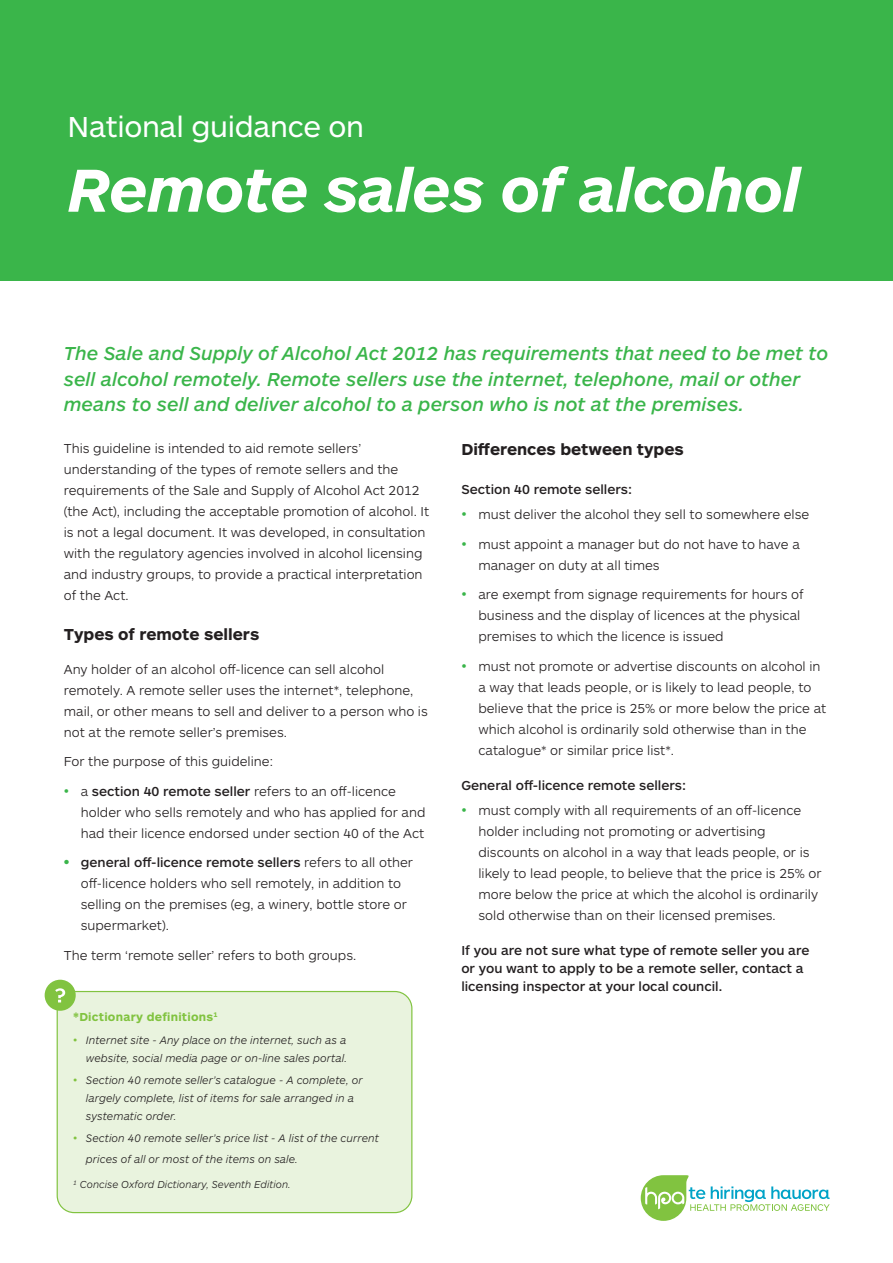
<style>
.page{position:relative;width:893px;height:1263px;background:#fff}
.page>*{position:absolute;margin:0;border:0;box-sizing:border-box;transform-origin:0 0}
.t1{font:italic 700 63px "ARS Maquette Pro";letter-spacing:-.01em;color:#fff}
.t2{font:30px "ARS Maquette Pro";letter-spacing:-.01em;color:#fff}
.Intro{font:italic 500 19.5px/25.5px "ARS Maquette Pro";color:#3ab54a}
.Subhead{font:700 16.5px "ARS Maquette Pro";color:#231f20}
.Body_Copy{font:300 13.5px/21px "ARS Maquette Pro";color:#231f20}
.Subhead_2{font:500 13.5px/18px "ARS Maquette Pro";color:#231f20}
.t3{font:700 12px "ARS Maquette Pro";letter-spacing:.02em;color:#81c340}
.t4{font:italic 300 11.25px/18px "ARS Maquette Pro";color:#231f20}
.Body_Copy-2{font:italic 300 10.5px "ARS Maquette Pro";color:#231f20}
.s1{font-size:15px;color:#3ab54a}
.s2{font-weight:500}
.s3{font-weight:500;font-size:15px;color:#3ab54a}
.s4{font-style:normal;font-size:12px;color:#81c340}
</style>
<div class="page">
<div style="left:0;top:0;width:893px;height:281px;background:#3ab54a"></div>
<svg style="left:641px;top:1175px;width:189px;height:46px"></svg>
<div style="left:57px;top:991px;width:355px;height:221px;background:#e9f3de;border-radius:17px"></div>
<div style="left:57px;top:991px;width:355px;height:222px;border:1px solid #81c340;border-radius:17px"></div>
<div style="left:46px;top:981px;width:28px;height:28px;background:#81c340;border-radius:50%"></div>
<div style="left:45px;top:980px;width:31px;height:31px;border:3px solid #81c340;border-radius:50%"></div>
<svg style="left:55px;top:988px;width:10px;height:14px"></svg>
<p class="t2" style="left:68px;top:107px;width:298px">National guidance on</p>
<p class="t1" style="left:68px;top:149px;width:734px">Remote sales of alcohol</p>
<p class="Intro" style="left:64px;top:339px;width:766px">The Sale and Supply of Alcohol Act 2012 has requirements that need to be met to sell alcohol remotely. Remote sellers use the internet, telephone, mail or other means to sell and deliver alcohol to a person who is not at the premises.</p>
<p class="Body_Copy" style="left:64px;top:437px;width:367px">This guideline is intended to aid remote sellers’ understanding of the types of remote sellers and the requirements of the Sale and Supply of Alcohol Act 2012 (the Act), including the acceptable promotion of alcohol. It is not a legal document. It was developed, in consultation with the regulatory agencies involved in alcohol licensing and industry groups, to provide a practical interpretation of the Act.</p>
<p class="Subhead" style="left:64px;top:623px;width:197px">Types of remote sellers</p>
<p class="Body_Copy" style="left:64px;top:658px;width:366px">Any holder of an alcohol off-licence can sell alcohol remotely. A remote seller uses the internet*, telephone, mail, or other means to sell and deliver to a person who is not at the remote seller’s premises.</p>
<p class="Body_Copy" style="left:64px;top:750px;width:211px">For the purpose of this guideline:</p>
<p class="Body_Copy" style="left:81px;top:780px;width:346px;text-indent:-17px"><span class="s1">•</span> a <span class="s2">section 40 remote seller</span> refers to an off-licence holder who sells remotely and who has applied for and had their licence endorsed under section 40 of the Act</p>
<p class="Body_Copy" style="left:81px;top:851px;width:334px;text-indent:-17px"><span class="s3">•</span> <span class="s2">general off-licence remote sellers</span> refers to all other off-licence holders who sell remotely, in addition to selling on the premises (eg, a winery, bottle store or supermarket).</p>
<p class="Body_Copy" style="left:64px;top:944px;width:294px">The term ‘remote seller’ refers to both groups.</p>
<p class="Subhead" style="left:461px;top:438px;width:224px">Differences between types</p>
<p class="Subhead_2" style="left:461px;top:480px;width:172px">Section 40 remote sellers:</p>
<p class="Body_Copy" style="left:461px;top:503px;width:349px"><span class="s1">•</span> must deliver the alcohol they sell to somewhere else</p>
<p class="Body_Copy" style="left:478px;top:533px;width:323px;text-indent:-17px"><span class="s1">•</span> must appoint a manager but do not have to have a manager on duty at all times</p>
<p class="Body_Copy" style="left:478px;top:583px;width:327px;text-indent:-17px"><span class="s1">•</span> are exempt from signage requirements for hours of business and the display of licences at the physical premises to which the licence is issued</p>
<p class="Body_Copy" style="left:478px;top:655px;width:349px;text-indent:-17px"><span class="s1">•</span> must not promote or advertise discounts on alcohol in a way that leads people, or is likely to lead people, to believe that the price is 25% or more below the price at which alcohol is ordinarily sold otherwise than in the catalogue* or similar price list*.</p>
<p class="Subhead_2" style="left:461px;top:775px;width:226px">General off-licence remote sellers:</p>
<p class="Body_Copy" style="left:478px;top:799px;width:345px;text-indent:-17px"><span class="s1">•</span> must comply with all requirements of an off-licence holder including not promoting or advertising discounts on alcohol in a way that leads people, or is likely to lead people, to believe that the price is 25% or more below the price at which the alcohol is ordinarily sold otherwise than on their licensed premises.</p>
<p class="Subhead_2" style="left:461px;top:941px;width:350px">If you are not sure what type of remote seller you are or you want to apply to be a remote seller, contact a licensing inspector at your local council.</p>
<h2 class="t3" style="left:73px;top:1009px;width:146px">*Dictionary definitions<sup>1</sup></h2>
<p class="t4" style="left:73px;top:1030px;width:275px;text-align:right"><span class="s4">•</span> Internet site - Any place on the internet, such as a website, social media page or on-line sales portal.</p>
<p class="t4" style="left:86px;top:1070px;width:278px;text-indent:-13px"><span class="s4">•</span> Section 40 remote seller’s catalogue - A complete, or largely complete, list of items for sale arranged in a systematic order.</p>
<p class="t4" style="left:86px;top:1127px;width:295px;line-height:21px;text-indent:-13px"><span class="s4">•</span> Section 40 remote seller’s price list - A list of the current prices of all or most of the items on sale.</p>
<p class="Body_Copy-2" style="left:73px;top:1178px;width:219px"><sup>1</sup> Concise Oxford Dictionary, Seventh Edition.</p>
</div>
